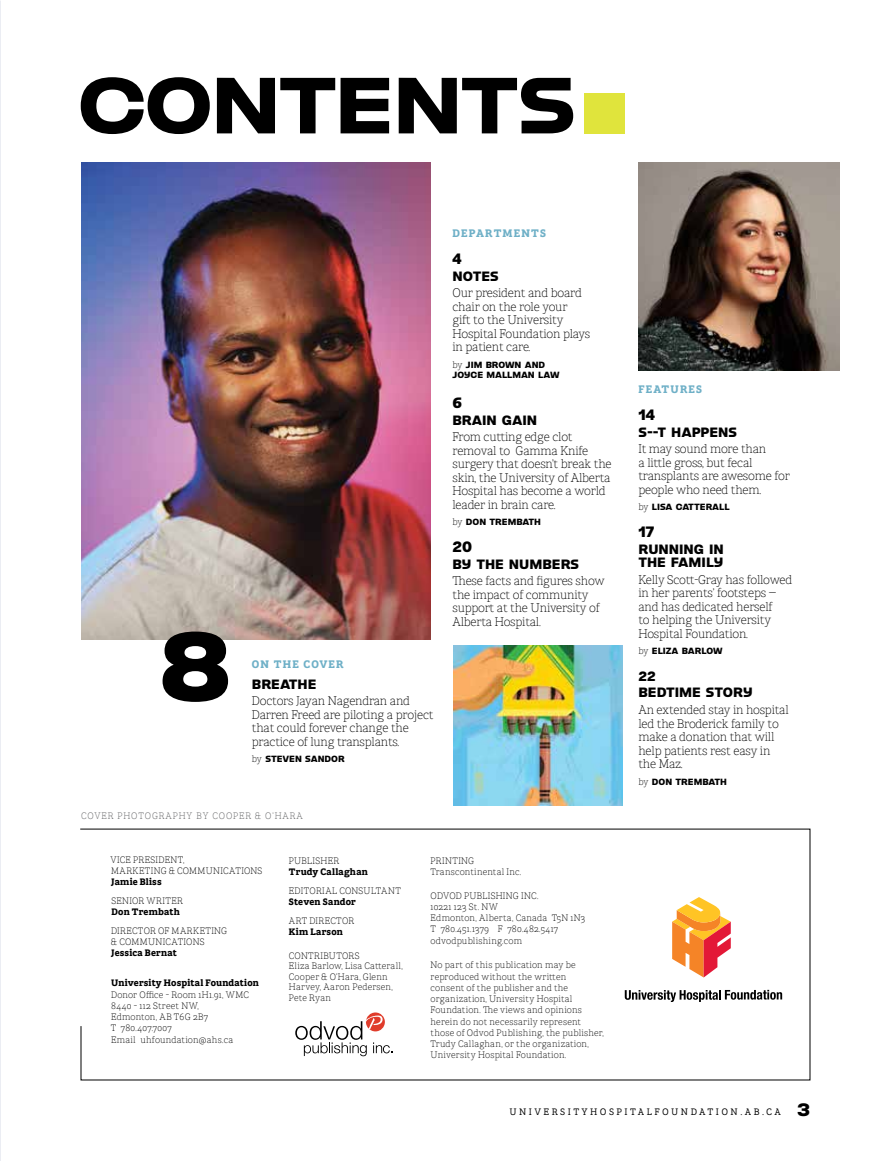
<style>
.page{position:relative;width:891px;height:1161px;background:#fff}
.page>*{position:absolute;margin:0;border:0;box-sizing:border-box;transform-origin:0 0}
.t1{font:900 expanded 203.25px "Burt";color:#e0e43c}
.t2{font:900 expanded 97.35px "Burt";color:#000;scale:1.07 1}
.t3{font:900 expanded 79.35px "Burt";letter-spacing:-.03em;color:#000}
.t4{font:900 expanded 18px "Burt";color:#000}
.t5{font:900 15px "Burt";color:#000}
.t6{font:900 13.5px/13.5px "Burt";color:#000}
.t7{font:200 12px/13.5px "Brava Slab";letter-spacing:-.02em;color:#000}
.t8{font:800 10.5px "Brava Slab";letter-spacing:.11em;color:#6fb0c7}
.t9{font:200 9px/11.2px "Brava Slab";letter-spacing:.025em;color:#000}
.t10{font:800 9px "Brava Slab";letter-spacing:.015em;color:#000}
.t11{font:900 9px/10.5px "Burt";color:#000}
.t12{font:9px "Brava Slab";letter-spacing:.27em;color:#000}
.t13{font:200 9px "Brava Slab";letter-spacing:.1em;color:#58595b}
.s1{font-family:"Brava Slab";font-weight:200}
</style>
<div class="page">
<svg style="left:80px;top:829px;width:730px;height:251px"></svg>
<svg style="left:625px;top:990px;width:157px;height:12px"></svg>
<svg style="left:672px;top:897px;width:59px;height:81px"></svg>
<svg style="left:366px;top:1012px;width:19px;height:19px"></svg>
<svg style="left:295px;top:1016px;width:98px;height:40px"></svg>
<img style="left:81px;top:162px;width:350px;height:478px">
<img style="left:638px;top:162px;width:201px;height:209px">
<img style="left:454px;top:645px;width:169px;height:161px">
<h3 class="t3" style="left:77px;top:48px;width:501px">CONTENTS</h3>
<h1 class="t1" style="left:574px;top:-84px;width:62px">.</h1>
<h2 class="t2" style="left:157px;top:597px;width:72px">8</h2>
<p class="t8" style="left:252px;top:657px;width:93px">ON THE COVER</p>
<h3 class="t6" style="left:252px;top:676px;width:66px">BREATHE</h3>
<h3 class="t7" style="left:252px;top:694px;width:183px">Doctors Jayan Nagendran and<br>Darren Freed are piloting a project that could forever change the practice of lung transplants.</h3>
<p class="t11" style="left:252px;top:753px;width:94px"><span class="s1">by</span> STEVEN SANDOR</p>
<p class="t13" style="left:81px;top:810px;width:223px">COVER PHOTOGRAPHY BY COOPER &amp; O’HARA</p>
<p class="t8" style="left:453px;top:226px;width:95px">DEPARTMENTS</p>
<h3 class="t5" style="left:453px;top:248px;width:11px">4</h3>
<h3 class="t6" style="left:453px;top:269px;width:48px">NOTES</h3>
<h3 class="t7" style="left:453px;top:286px;width:139px">Our president and board chair on the role your<br>gift to the University<br>Hospital Foundation plays in patient care.</h3>
<p class="t11" style="left:453px;top:359px;width:109px"><span class="s1">by</span> JIM BROWN AND<br>JOYCE MALLMAN LAW</p>
<h3 class="t5" style="left:453px;top:392px;width:11px">6</h3>
<h3 class="t6" style="left:453px;top:413px;width:86px">BRAIN GAIN</h3>
<h3 class="t7" style="left:453px;top:430px;width:161px">From cutting edge clot removal to Gamma Knife surgery that doesn’t break the skin, the University of Alberta<br>Hospital has become a world leader in brain care.</h3>
<p class="t11" style="left:453px;top:517px;width:90px"><span class="s1">by</span> DON TREMBATH</p>
<h3 class="t5" style="left:453px;top:536px;width:21px">20</h3>
<h3 class="t6" style="left:453px;top:557px;width:128px">BY THE NUMBERS</h3>
<h3 class="t7" style="left:453px;top:574px;width:154px">These facts and figures show the impact of community support at the University of<br>Alberta Hospital.</h3>
<p class="t9" style="left:111px;top:854px;width:153px">VICE PRESIDENT,<br>MARKETING &amp; COMMUNICATIONS</p>
<p class="t10" style="left:111px;top:876px;width:52px">Jamie Bliss</p>
<p class="t9" style="left:111px;top:895px;width:73px">SENIOR WRITER</p>
<p class="t10" style="left:112px;top:906px;width:70px">Don Trembath</p>
<p class="t9" style="left:111px;top:925px;width:118px">DIRECTOR OF MARKETING &amp; COMMUNICATIONS</p>
<p class="t10" style="left:111px;top:947px;width:67px">Jessica Bernat</p>
<p class="t10" style="left:111px;top:977px;width:149px">University Hospital Foundation</p>
<p class="t9" style="left:111px;top:989px;width:140px">Donor Office – Room 1H1.91, WMC<br>8440 – 112 Street NW,<br>Edmonton, AB T6G 2B7<br>T 780.407.7007<br>Email uhfoundation@ahs.ca</p>
<p class="t9" style="left:289px;top:855px;width:52px">PUBLISHER</p>
<p class="t10" style="left:289px;top:866px;width:81px">Trudy Callaghan</p>
<p class="t9" style="left:289px;top:885px;width:114px">EDITORIAL CONSULTANT</p>
<p class="t10" style="left:289px;top:896px;width:69px">Steven Sandor</p>
<p class="t9" style="left:289px;top:915px;width:67px">ART DIRECTOR</p>
<p class="t10" style="left:289px;top:926px;width:56px">Kim Larson</p>
<p class="t9" style="left:289px;top:950px;width:115px;line-height:10.5px">CONTRIBUTORS<br>Eliza Barlow, Lisa Catterall,<br>Cooper &amp; O’Hara, Glenn<br>Harvey, Aaron Pedersen,<br>Pete Ryan</p>
<p class="t9" style="left:431px;top:855px;width:92px">PRINTING<br>Transcontinental Inc.</p>
<p class="t9" style="left:431px;top:890px;width:156px">ODVOD PUBLISHING INC.<br>10221 123 St. NW<br>Edmonton, Alberta, Canada T5N 1N3<br>T 780.451.1379 F 780.482.5417 odvodpublishing.com</p>
<p class="t9" style="left:431px;top:959px;width:175px">No part of this publication may be reproduced without the written<br>consent of the publisher and the organization, University Hospital Foundation. The views and opinions herein do not necessarily represent those of Odvod Publishing, the publisher, Trudy Callaghan, or the organization, University Hospital Foundation.</p>
<p class="t8" style="left:638px;top:382px;width:65px">FEATURES</p>
<h3 class="t5" style="left:638px;top:404px;width:18px">14</h3>
<h3 class="t6" style="left:638px;top:424px;width:100px">S--T HAPPENS</h3>
<h3 class="t7" style="left:638px;top:442px;width:153px">It may sound more than<br>a little gross, but fecal transplants are awesome for people who need them.</h3>
<p class="t11" style="left:638px;top:501px;width:93px"><span class="s1">by</span> LISA CATTERALL</p>
<h3 class="t5" style="left:638px;top:521px;width:18px">17</h3>
<h3 class="t6" style="left:638px;top:541px;width:87px">RUNNING IN<br>THE FAMILY</h3>
<h3 class="t7" style="left:638px;top:572px;width:155px">Kelly Scott-Gray has followed in her parents’ footsteps — and has dedicated herself<br>to helping the University<br>Hospital Foundation.</h3>
<p class="t11" style="left:638px;top:645px;width:86px"><span class="s1">by</span> ELIZA BARLOW</p>
<h3 class="t6" style="left:638px;top:667px;width:116px;line-height:16.5px">22<br>BEDTIME STORY</h3>
<h3 class="t7" style="left:638px;top:703px;width:152px">An extended stay in hospital led the Broderick family to make a donation that will help patients rest easy in the Maz.</h3>
<p class="t11" style="left:638px;top:776px;width:90px"><span class="s1">by</span> DON TREMBATH</p>
<p class="t12" style="left:509px;top:1106px;width:273px">UNIVERSITYHOSPITALFOUNDATION.AB.CA</p>
<h3 class="t4" style="left:797px;top:1097px;width:14px">3</h3>
</div>
